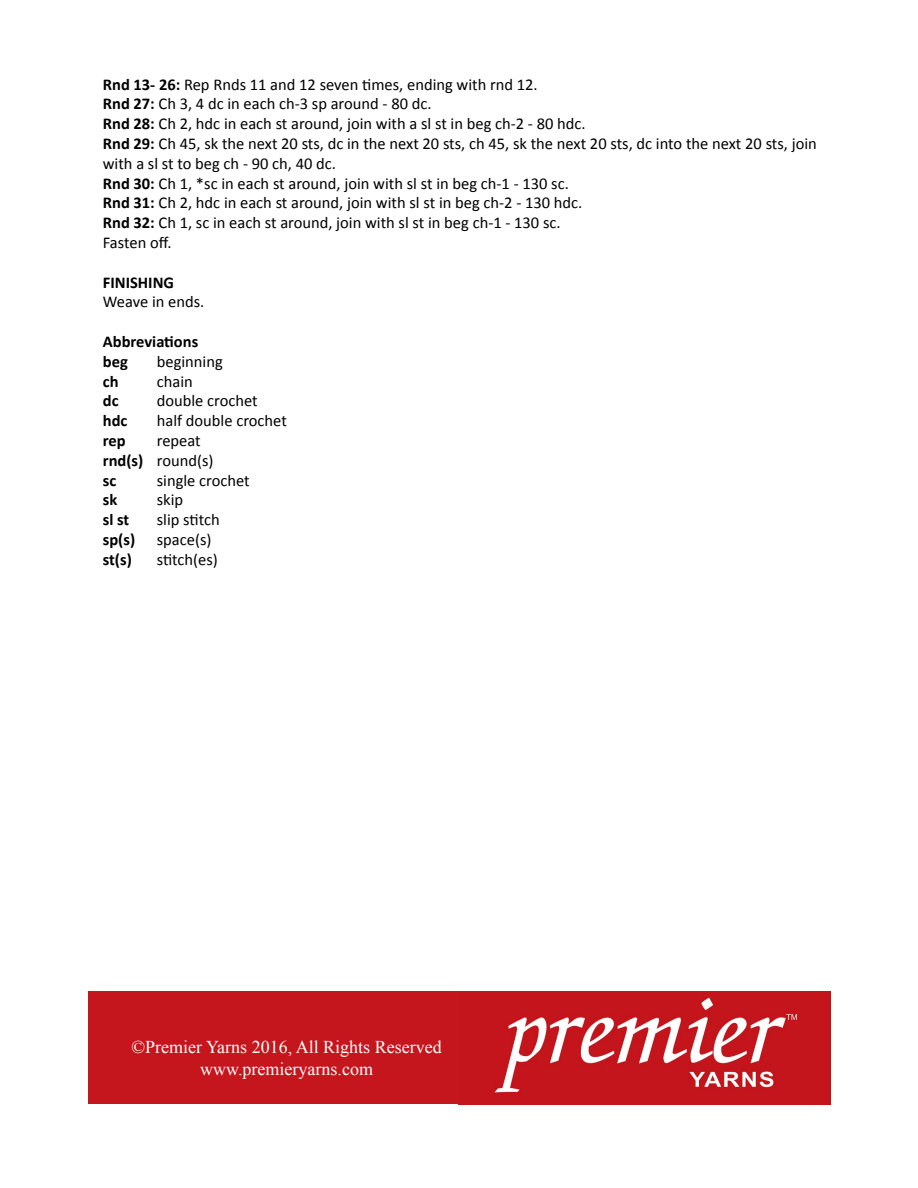
<style>
.page{position:relative;width:918px;height:1188px;background:#fff}
.page>*{position:absolute;margin:0;border:0;box-sizing:border-box;transform-origin:0 0}
.t1{font:18px/21.6px "Times New Roman";color:#fff;text-align:center}
.t2{font:16.5px/19.8px "Calibri";color:#000}
.t3{font:700 16.5px/19.8px "Calibri";color:#000}
.s1{font-weight:700}
</style>
<div class="page">
<img style="left:460px;top:991px;width:370px;height:113px">
<div style="left:88px;top:991px;width:372px;height:113px;background:#c5161d"></div>
<p class="t2" style="left:103px;top:74px;width:716px"><span class="s1">Rnd 13- 26:</span> Rep Rnds 11 and 12 seven times, ending with rnd 12.<br><span class="s1">Rnd 27:</span> Ch 3, 4 dc in each ch-3 sp around - 80 dc.<br><span class="s1">Rnd 28:</span> Ch 2, hdc in each st around, join with a sl st in beg ch-2 - 80 hdc.<br><span class="s1">Rnd 29:</span> Ch 45, sk the next 20 sts, dc in the next 20 sts, ch 45, sk the next 20 sts, dc into the next 20 sts, join with a sl st to beg ch - 90 ch, 40 dc.<br><span class="s1">Rnd 30:</span> Ch 1, *sc in each st around, join with sl st in beg ch-1 - 130 sc.<br><span class="s1">Rnd 31:</span> Ch 2, hdc in each st around, join with sl st in beg ch-2 - 130 hdc.<br><span class="s1">Rnd 32:</span> Ch 1, sc in each st around, join with sl st in beg ch-1 - 130 sc.<br>Fasten off.</p>
<p class="t3" style="left:103px;top:272px;width:73px">FINISHING</p>
<p class="t2" style="left:103px;top:292px;width:103px">Weave in ends.</p>
<p class="t3" style="left:103px;top:332px;width:97px">Abbreviations beg</p>
<p class="t2" style="left:157px;top:351px;width:67px">beginning</p>
<p class="t3" style="left:103px;top:371px;width:17px">ch</p>
<p class="t2" style="left:157px;top:371px;width:37px">chain</p>
<p class="t3" style="left:103px;top:391px;width:17px">dc</p>
<p class="t2" style="left:157px;top:391px;width:102px">double crochet</p>
<p class="t3" style="left:103px;top:411px;width:26px">hdc</p>
<p class="t2" style="left:157px;top:411px;width:132px">half double crochet</p>
<p class="t3" style="left:103px;top:431px;width:24px">rep</p>
<p class="t2" style="left:103px;top:431px;width:112px;text-indent:54px">repeat <span class="s1">rnd(s)</span> round(s) <span class="s1">sc</span></p>
<p class="t2" style="left:157px;top:470px;width:94px">single crochet</p>
<p class="t3" style="left:103px;top:490px;width:16px">sk</p>
<p class="t2" style="left:157px;top:490px;width:28px">skip</p>
<p class="t3" style="left:103px;top:510px;width:28px">sl st</p>
<p class="t2" style="left:157px;top:510px;width:64px">slip stitch</p>
<p class="t3" style="left:103px;top:530px;width:34px">sp(s)</p>
<p class="t2" style="left:157px;top:530px;width:56px">space(s)</p>
<p class="t3" style="left:103px;top:549px;width:31px">st(s)</p>
<p class="t2" style="left:157px;top:549px;width:63px">stitch(es)</p>
<p class="t1" style="left:132px;top:1036px;width:312px">©Premier Yarns 2016, All Rights Reserved www.premieryarns.com</p>
</div>
